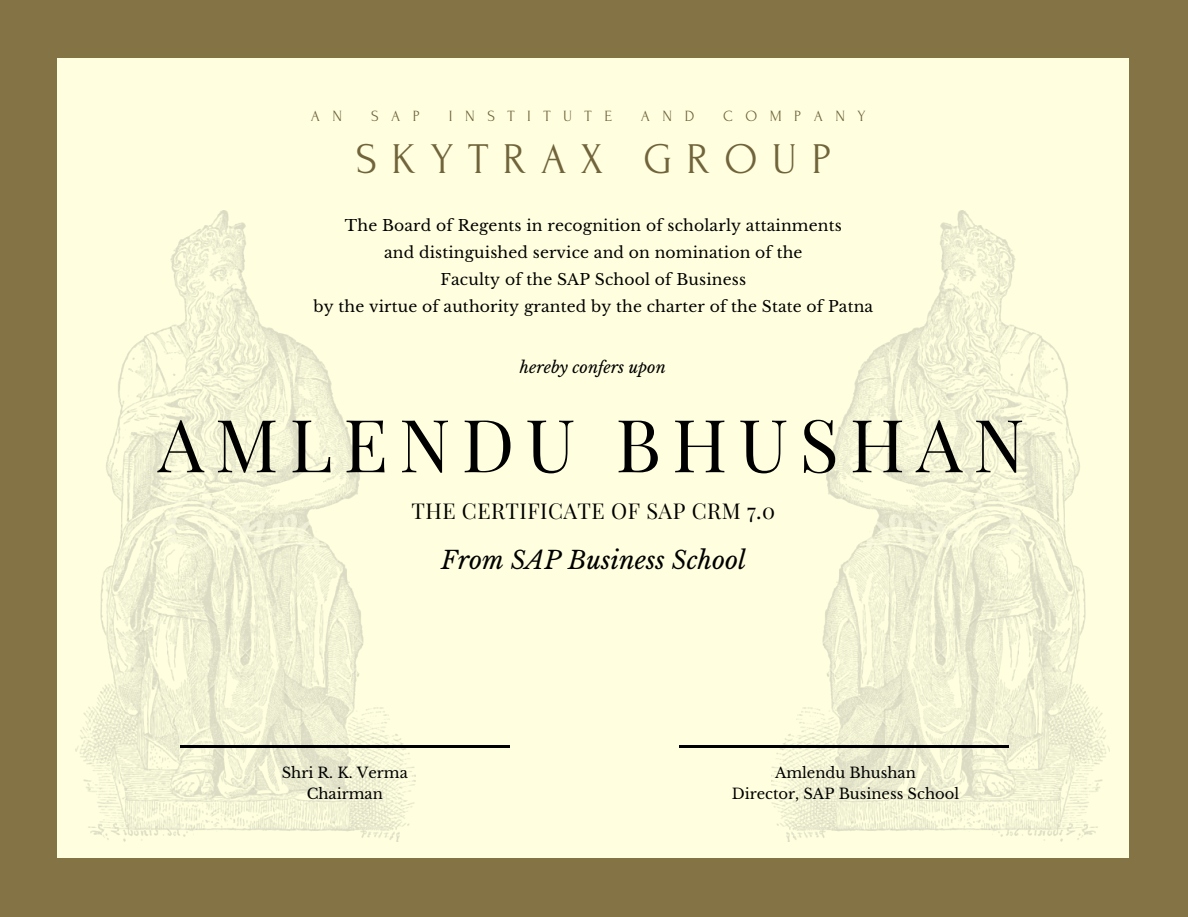
<style>
.page{position:relative;width:1188px;height:917px;background:#fff}
.page>*{position:absolute;margin:0;border:0;box-sizing:border-box;transform-origin:0 0}
.t1{font:73.2px "Playfair Display";letter-spacing:.15em;color:#000}
.t2{font:43.65px "Forum";letter-spacing:.33em;color:#71643b}
.t3{font:italic 24.9px "Libre Baskerville";color:#000}
.t4{font:21.75px "Playfair Display";letter-spacing:.02em;color:#000}
.t5{font:italic 16.05px "Libre Baskerville";color:#000}
.t6{font:15.6px/27px "Libre Baskerville";letter-spacing:.01em;color:#000;text-align:center}
.t7{font:15.6px "Forum";letter-spacing:.8em;color:#71643b}
.t8{font:14.7px/20.2px "Libre Baskerville";color:#000;text-align:center}
</style>
<div class="page">
<div style="left:0;top:0;width:1188px;height:916px;background:#847445"></div>
<div style="left:58px;top:58px;width:1071px;height:799px;background:#ffffe0"></div>
<img style="left:75px;top:210px;width:340px;height:631px">
<img style="left:771px;top:210px;width:339px;height:631px">
<hr style="left:180px;top:745px;width:330px;height:3px;background:#000">
<hr style="left:680px;top:745px;width:329px;height:3px;background:#000">
<p class="t7" style="left:311px;top:107px;width:33px">A N</p>
<p class="t7" style="left:371px;top:107px;width:50px">SAP</p>
<p class="t7" style="left:449px;top:107px;width:165px">INSTITUTE</p>
<p class="t7" style="left:641px;top:107px;width:55px">AND</p>
<p class="t7" style="left:723px;top:107px;width:144px">COMPANY</p>
<h2 class="t2" style="left:356px;top:136px;width:477px">SKYTRAX GROUP</h2>
<p class="t6" style="left:314px;top:212px;width:561px">The Board of Regents in recognition of scholarly attainments<br>and distinguished service and on nomination of the<br>Faculty of the SAP School of Business<br>by the virtue of authority granted by the charter of the State of Patna</p>
<p class="t5" style="left:520px;top:358px;width:147px">hereby confers upon</p>
<h1 class="t1" style="left:158px;top:393px;width:868px">AMLENDU BHUSHAN</h1>
<h3 class="t4" style="left:412px;top:495px;width:365px">THE CERTIFICATE OF SAP CRM 7.0</h3>
<h3 class="t3" style="left:441px;top:545px;width:306px">From SAP Business School</h3>
<p class="t8" style="left:282px;top:763px;width:128px">Shri R. K. Verma<br>Chairman</p>
<p class="t8" style="left:732px;top:763px;width:229px">Amlendu Bhushan<br>Director, SAP Business School</p>
</div>
